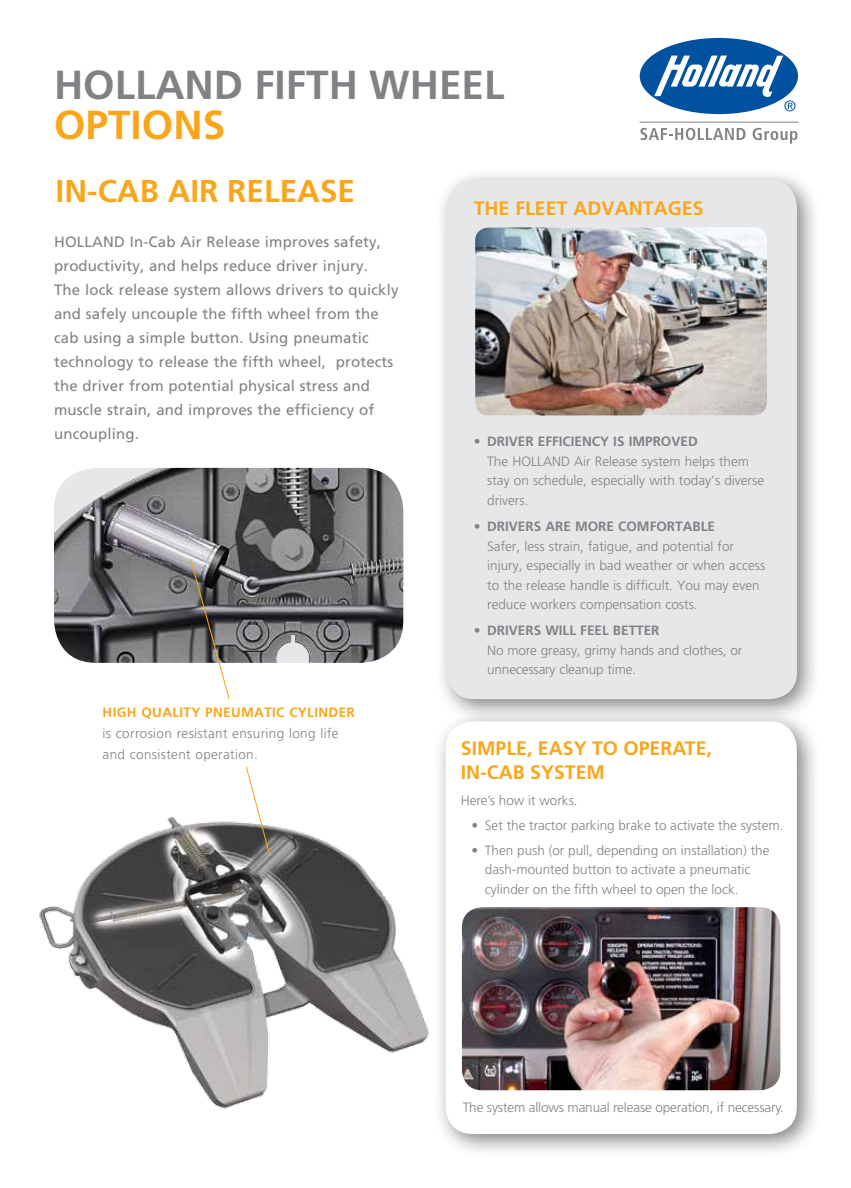
<style>
.page{position:relative;width:851px;height:1188px;background:#fff}
.page>*{position:absolute;margin:0;border:0;box-sizing:border-box;transform-origin:0 0}
.t1{font:700 40.5px "Frutiger";color:#808285}
.t2{font:700 40.5px "Frutiger";color:#faa61a}
.t3{font:700 31.5px "Frutiger";color:#faa61a}
.t4{font:700 19.5px/23.4px "Frutiger";color:#faa61a}
.t5{font:15px/24px "Frutiger";letter-spacing:.01em;color:#808285}
.t6{font:300 13.5px/19.5px "Frutiger";color:#808285}
.t7{font:300 13.5px/21px "Frutiger";letter-spacing:.025em;color:#808285}
.t8{font:700 13.5px "Frutiger";letter-spacing:.025em;color:#faa61a}
.s1{font-weight:700}
</style>
<div class="page">
<img style="left:39px;top:816px;width:391px;height:293px">
<img style="left:54px;top:468px;width:349px;height:195px">
<div style="left:639px;top:38px;width:159px;height:76px;background:#0052a0;border-radius:50%"></div>
<svg style="left:654px;top:56px;width:141px;height:55px"></svg>
<svg style="left:640px;top:128px;width:105px;height:12px"></svg>
<svg style="left:752px;top:128px;width:45px;height:16px"></svg>
<hr style="left:639px;top:122px;width:159px;height:1px;background:#808285">
<div style="left:433px;top:709px;width:388px;height:450px;background:#000;opacity:.5"></div>
<div style="left:445px;top:721px;width:351px;height:413px;background:#fff;border-radius:27px"></div>
<img style="left:462px;top:907px;width:318px;height:183px">
<div style="left:434px;top:167px;width:387px;height:557px;background:#000;opacity:.5"></div>
<div style="left:447px;top:180px;width:349px;height:519px;background:#e6e7e8;border-radius:27px"></div>
<img style="left:475px;top:228px;width:292px;height:188px">
<svg style="left:189px;top:558px;width:41px;height:141px"></svg>
<svg style="left:245px;top:766px;width:26px;height:91px"></svg>
<h1 class="t1" style="left:54px;top:61px;width:452px">HOLLAND FIFTH WHEEL</h1>
<h1 class="t2" style="left:54px;top:101px;width:173px">OPTIONS</h1>
<h2 class="t3" style="left:56px;top:173px;width:301px">IN-CAB AIR RELEASE</h2>
<p class="t5" style="left:54px;top:230px;width:346px">HOLLAND In-Cab Air Release improves safety, productivity, and helps reduce driver injury.<br>The lock release system allows drivers to quickly and safely uncouple the fifth wheel from the cab using a simple button. Using pneumatic technology to release the fifth wheel, protects the driver from potential physical stress and muscle strain, and improves the efficiency of uncoupling.</p>
<p class="t8" style="left:103px;top:705px;width:254px">HIGH QUALITY PNEUMATIC CYLINDER</p>
<p class="t7" style="left:103px;top:723px;width:237px">is corrosion resistant ensuring long life and consistent operation.</p>
<h3 class="t4" style="left:473px;top:197px;width:231px">THE FLEET ADVANTAGES</h3>
<p class="t6" style="left:487px;top:432px;width:278px;text-indent:-14px">• <span class="s1">DRIVER EFFICIENCY IS IMPROVED<br></span>The HOLLAND Air Release system helps them stay on schedule, especially with today’s diverse drivers.</p>
<p class="t6" style="left:487px;top:517px;width:279px;text-indent:-14px">• <span class="s1">DRIVERS ARE MORE COMFORTABLE<br></span>Safer, less strain, fatigue, and potential for injury, especially in bad weather or when access to the release handle is difficult. You may even reduce workers compensation costs.</p>
<p class="t6" style="left:487px;top:621px;width:257px;text-indent:-14px">• <span class="s1">DRIVERS WILL FEEL BETTER<br></span>No more greasy, grimy hands and clothes, or unnecessary cleanup time.</p>
<h3 class="t4" style="left:461px;top:737px;width:252px">SIMPLE, EASY TO OPERATE,<br>IN-CAB SYSTEM</h3>
<p class="t6" style="left:461px;top:791px;width:118px">Here’s how it works.</p>
<p class="t6" style="left:471px;top:815px;width:313px">• Set the tractor parking brake to activate the system.</p>
<p class="t6" style="left:485px;top:840px;width:286px;text-indent:-14px">• Then push (or pull, depending on installation) the dash-mounted button to activate a pneumatic cylinder on the fifth wheel to open the lock.</p>
<p class="t6" style="left:462px;top:1098px;width:322px">The system allows manual release operation, if necessary.</p>
</div>
